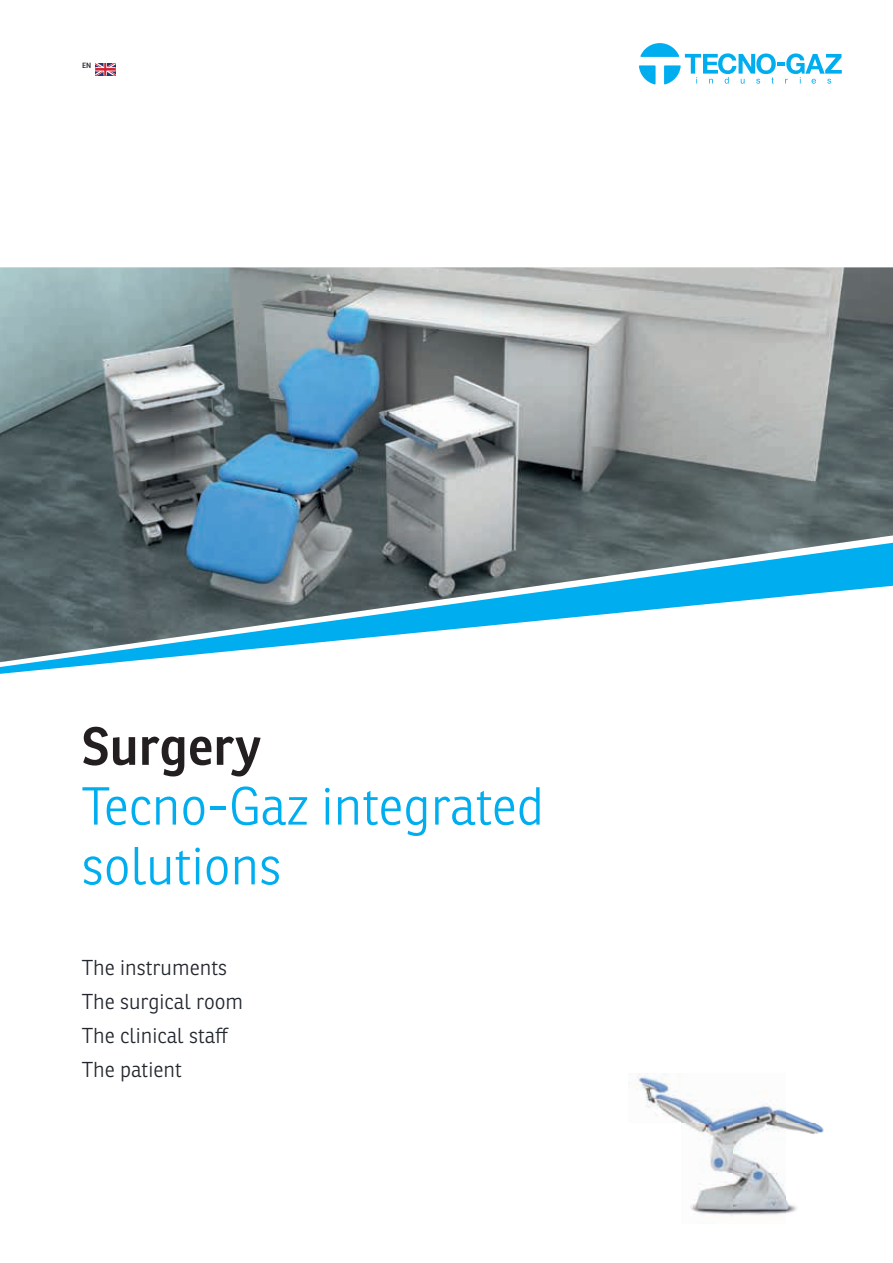
<style>
.page{position:relative;width:893px;height:1263px;background:#fff}
.page>*{position:absolute;margin:0;border:0;box-sizing:border-box;transform-origin:0 0}
.t1{font:300 51.9px/59.7px "Ronnia";color:#00aeef}
.t2{font:600 51.9px "Ronnia";color:#231f20}
.t3{font:300 21px/34px "Ronnia";color:#22272e}
.t4{font:600 7.35px "Ronnia";color:#22272e}
</style>
<div class="page">
<img style="left:629px;top:1074px;width:195px;height:142px">
<svg style="left:95px;top:63px;width:21px;height:12px"></svg>
<svg style="left:664px;top:65px;width:17px;height:20px"></svg>
<svg style="left:640px;top:43px;width:39px;height:14px"></svg>
<svg style="left:639px;top:65px;width:16px;height:20px"></svg>
<svg style="left:685px;top:53px;width:157px;height:31px"></svg>
<img style="left:0;top:267px;width:893px;height:395px">
<p class="t4" style="left:82px;top:61px;width:11px">EN</p>
<h1 class="t2" style="left:82px;top:714px;width:181px">Surgery</h1>
<h1 class="t1" style="left:82px;top:776px;width:464px">Tecno-Gaz integrated solutions</h1>
<p class="t3" style="left:82px;top:950px;width:163px">The instruments<br>The surgical room<br>The clinical staff<br>The patient</p>
</div>
